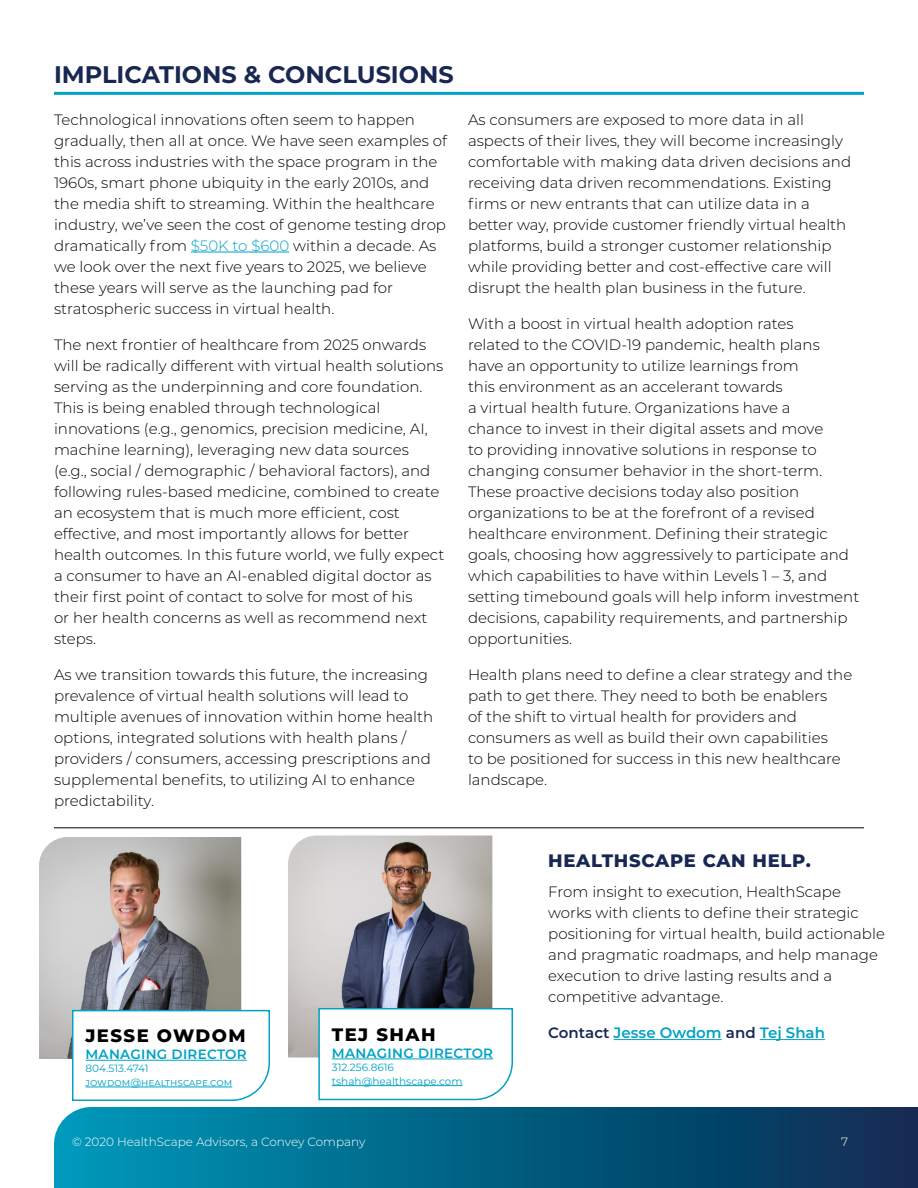
<style>
.page{position:relative;width:918px;height:1188px;background:#fff}
.page>*{position:absolute;margin:0;border:0;box-sizing:border-box;transform-origin:0 0}
.Column_Header_with_R{font:700 24px "Montserrat";color:#182853}
.Subhead_-_Align_Left{font:800 18px "Montserrat";letter-spacing:.04em;color:#182853}
.Bio_Name_12pt_Extra{font:800 18px "Montserrat";letter-spacing:.08em;color:#000}
.Body_Text_-_Align_Le{font:300 15px/21px "Montserrat";color:#000}
.Body_Text_-_Align_Le-2{font:600 15px "Montserrat";color:#00a2c5}
.Bio_Title_9pt_Med_Bl{font:600 13.5px "Montserrat";letter-spacing:.02em;color:#00a2c5}
.t1{font:300 12px "Montserrat";color:#fff}
.Table_Body_Text{font:10.5px "Montserrat";color:#00a2c5}
.Body_Text_-_Align_Ri{font:10.5px "Montserrat";color:#00a2c5}
.Bio_Phone_Number_Med{font:10.5px "Montserrat";color:#00a2c5}
.s1{color:#00a2c5}
.s2{color:#182853}
</style>
<div class="page">
<svg style="left:54px;top:1107px;width:864px;height:81px;background:#046184"></svg>
<hr style="left:54px;top:828px;width:810px;height:1px;background:#000">
<hr style="left:614px;top:1039px;width:108px;height:1px;background:#00a2c5">
<hr style="left:760px;top:1039px;width:65px;height:1px;background:#00a2c5">
<img style="left:288px;top:836px;width:204px;height:221px">
<svg style="left:318px;top:1007px;width:195px;height:94px"></svg>
<hr style="left:191px;top:252px;width:98px;height:1px;background:#00a2c5">
<hr style="left:54px;top:92px;width:810px;height:3px;background:#00a2c5">
<img style="left:39px;top:837px;width:202px;height:222px">
<svg style="left:71px;top:1009px;width:199px;height:92px"></svg>
<p class="Column_Header_with_R" style="left:54px;top:57px;width:401px">IMPLICATIONS &amp; CONCLUSIONS</p>
<p class="Body_Text_-_Align_Le" style="left:54px;top:108px;width:395px">Technological innovations often seem to happen gradually, then all at once. We have seen examples of this across industries with the space program in the 1960s, smart phone ubiquity in the early 2010s, and the media shift to streaming. Within the healthcare industry, we’ve seen the cost of genome testing drop dramatically from <span class="s1">$50K to $600</span> within a decade. As we look over the next five years to 2025, we believe these years will serve as the launching pad for stratospheric success in virtual health.</p>
<p class="Body_Text_-_Align_Le" style="left:54px;top:333px;width:392px">The next frontier of healthcare from 2025 onwards will be radically different with virtual health solutions serving as the underpinning and core foundation.<br>This is being enabled through technological innovations (e.g., genomics, precision medicine, AI, machine learning), leveraging new data sources (e.g., social / demographic / behavioral factors), and following rules-based medicine, combined to create an ecosystem that is much more efficient, cost effective, and most importantly allows for better health outcomes. In this future world, we fully expect a consumer to have an AI-enabled digital doctor as their first point of contact to solve for most of his<br>or her health concerns as well as recommend next steps.</p>
<p class="Body_Text_-_Align_Le" style="left:54px;top:663px;width:381px">As we transition towards this future, the increasing prevalence of virtual health solutions will lead to multiple avenues of innovation within home health options, integrated solutions with health plans / providers / consumers, accessing prescriptions and supplemental benefits, to utilizing AI to enhance predictability.</p>
<p class="Body_Text_-_Align_Le" style="left:468px;top:108px;width:385px">As consumers are exposed to more data in all aspects of their lives, they will become increasingly comfortable with making data driven decisions and receiving data driven recommendations. Existing firms or new entrants that can utilize data in a better way, provide customer friendly virtual health platforms, build a stronger customer relationship while providing better and cost-effective care will disrupt the health plan business in the future.</p>
<p class="Body_Text_-_Align_Le" style="left:468px;top:312px;width:393px">With a boost in virtual health adoption rates<br>related to the COVID-19 pandemic, health plans<br>have an opportunity to utilize learnings from<br>this environment as an accelerant towards<br>a virtual health future. Organizations have a<br>chance to invest in their digital assets and move<br>to providing innovative solutions in response to changing consumer behavior in the short-term.<br>These proactive decisions today also position organizations to be at the forefront of a revised healthcare environment. Defining their strategic goals, choosing how aggressively to participate and which capabilities to have within Levels 1 – 3, and setting timebound goals will help inform investment decisions, capability requirements, and partnership opportunities.</p>
<p class="Body_Text_-_Align_Le" style="left:468px;top:663px;width:386px">Health plans need to define a clear strategy and the path to get there. They need to both be enablers<br>of the shift to virtual health for providers and consumers as well as build their own capabilities<br>to be positioned for success in this new healthcare landscape.</p>
<p class="Subhead_-_Align_Left" style="left:548px;top:847px;width:264px">HEALTHSCAPE CAN HELP.</p>
<p class="Body_Text_-_Align_Le" style="left:548px;top:881px;width:338px">From insight to execution, HealthScape works with clients to define their strategic positioning for virtual health, build actionable and pragmatic roadmaps, and help manage execution to drive lasting results and a competitive advantage.</p>
<p class="Bio_Name_12pt_Extra" style="left:86px;top:1023px;width:162px">JESSE OWDOM</p>
<p class="Bio_Title_9pt_Med_Bl" style="left:86px;top:1045px;width:163px">MANAGING DIRECTOR</p>
<p class="Table_Body_Text" style="left:86px;top:1061px;width:65px">804.513.4741</p>
<p class="Table_Body_Text" style="left:86px;top:1075px;width:148px">jowdom@healthscape.com</p>
<p class="Bio_Name_12pt_Extra" style="left:332px;top:1022px;width:105px">TEJ SHAH</p>
<p class="Body_Text_-_Align_Le-2" style="left:548px;top:1022px;width:278px"><span class="s2">Contact</span> Jesse Owdom <span class="s2">and</span> Tej Shah</p>
<p class="Bio_Title_9pt_Med_Bl" style="left:332px;top:1043px;width:163px">MANAGING DIRECTOR</p>
<p class="Bio_Phone_Number_Med" style="left:332px;top:1060px;width:64px">312.256.8616</p>
<p class="Body_Text_-_Align_Ri" style="left:332px;top:1074px;width:132px">tshah@healthscape.com</p>
<p class="t1" style="left:72px;top:1133px;width:295px">© 2020 HealthScape Advisors, a Convey Company</p>
<p class="t1" style="left:841px;top:1134px;width:8px">7</p>
</div>
